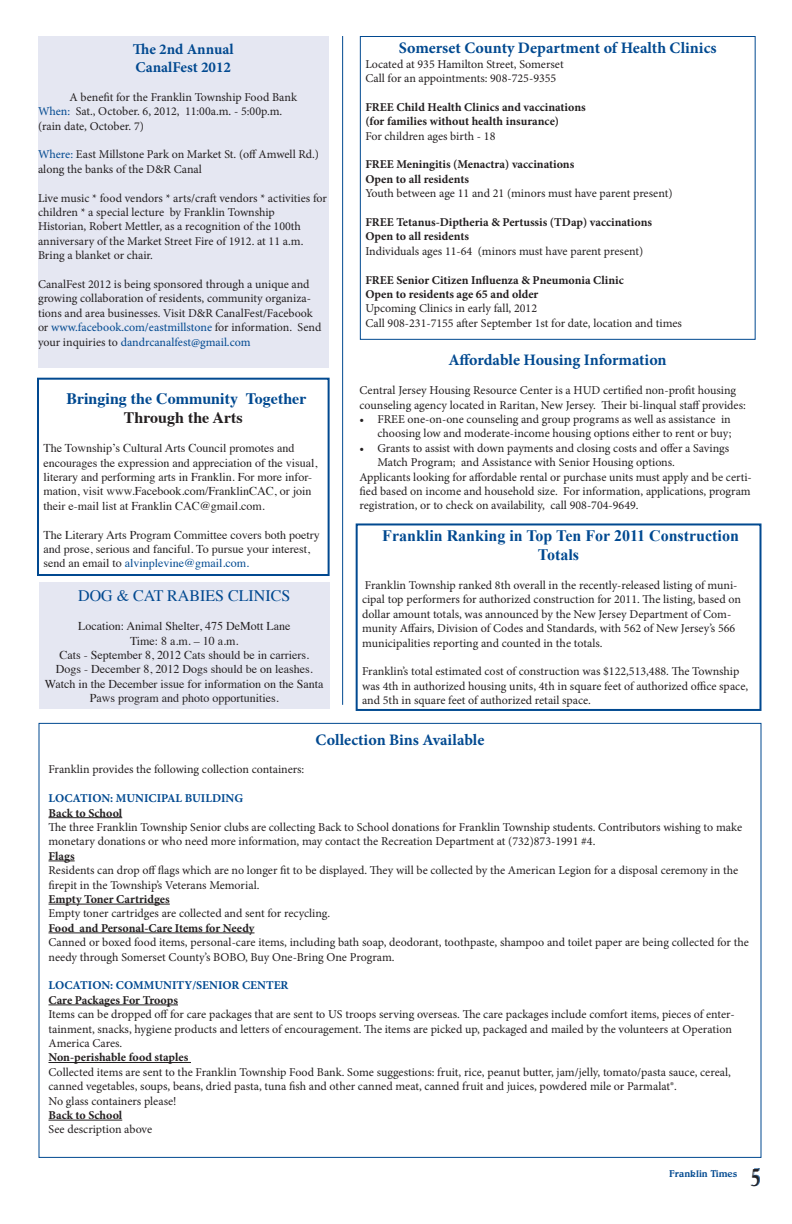
<style>
.page{position:relative;width:792px;height:1224px;background:#fff}
.page>*{position:absolute;margin:0;border:0;box-sizing:border-box;transform-origin:0 0}
.t1{font:700 25px "Goudy";color:#231f20;scale:.75 1}
.t2{font:700 16px "Minion Pro";color:#014990}
.t3{font:700 16px/19.2px "Times New Roman";color:#014990;text-align:center}
.t4{font:700 16px "Times";color:#014990}
.t5{font:16px "Times";color:#014990}
.t6{font:700 16px "Times";color:#231f20}
.t7{font:700 15px/18px "Minion Pro";color:#014990}
.t8{font:12px/14.4px "Minion Pro";color:#231f20}
.t9{font:12px/14.4px "Times";color:#231f20}
.t10{font:700 12px/14.4px "Minion Pro";color:#231f20}
.t11{font:700 12px "Minion Pro";color:#014990}
.t12{font:500 10px "Belwe";color:#014990}
.s1{color:#014990}
</style>
<div class="page">
<div style="left:752px;top:1168px;width:8px;height:18px;background:#014990;opacity:.75"></div>
<hr style="left:342px;top:36px;width:1px;height:669px;background:#014990">
<div style="left:360px;top:36px;width:396px;height:304px;border:1px solid #014990"></div>
<hr style="left:48px;top:817px;width:74px;height:1px;background:#231f20">
<svg style="left:48px;top:861px;width:27px;height:1px"></svg>
<hr style="left:48px;top:904px;width:122px;height:1px;background:#231f20">
<hr style="left:48px;top:933px;width:207px;height:1px;background:#231f20">
<hr style="left:48px;top:1005px;width:130px;height:1px;background:#231f20">
<hr style="left:48px;top:1062px;width:143px;height:1px;background:#231f20">
<hr style="left:48px;top:1120px;width:74px;height:1px;background:#231f20">
<div style="left:39px;top:582px;width:291px;height:127px;background:#e5e7f2"></div>
<div style="left:37px;top:378px;width:293px;height:198px;border:2px solid #014990"></div>
<div style="left:38px;top:36px;width:291px;height:331px;background:#e5e7f2"></div>
<div style="left:356px;top:523px;width:406px;height:188px;border:2px solid #014990"></div>
<p class="t7" style="left:133px;top:40px;width:102px">The 2nd Annual<br>CanalFest 2012</p>
<p class="t8" style="left:38px;top:90px;width:260px;text-indent:32px">A benefit for the Franklin Township Food Bank<br><span class="s1">When:</span> Sat., October. 6, 2012, 11:00a.m. - 5:00p.m. (rain date, October. 7)</p>
<p class="t8" style="left:38px;top:147px;width:283px"><span class="s1">Where:</span> East Millstone Park on Market St. (off Amwell Rd.) along the banks of the D&amp;R Canal</p>
<p class="t8" style="left:38px;top:191px;width:290px">Live music * food vendors * arts/craft vendors * activities for children * a special lecture by Franklin Township<br>Historian, Robert Mettler, as a recognition of the 100th anniversary of the Market Street Fire of 1912. at 11 a.m.<br>Bring a blanket or chair.</p>
<p class="t8" style="left:38px;top:277px;width:285px">CanalFest 2012 is being sponsored through a unique and growing collaboration of residents, community organiza&shy;tions and area businesses. Visit D&amp;R CanalFest/Facebook or <span class="s1">www.facebook.com/eastmillstone</span> for information. Send your inquiries to <span class="s1">dandrcanalfest@gmail.com</span></p>
<h2 class="t4" style="left:66px;top:384px;width:242px">Bringing the Community Together</h2>
<h2 class="t6" style="left:124px;top:403px;width:120px">Through the Arts</h2>
<p class="t9" style="left:44px;top:440px;width:275px">The Township’s Cultural Arts Council promotes and encourages the expression and appreciation of the visual, literary and performing arts in Franklin. For more infor&shy;mation, visit www.Facebook.com/FranklinCAC, or join their e-mail list at Franklin CAC@gmail.com.</p>
<p class="t9" style="left:44px;top:526px;width:278px">The Literary Arts Program Committee covers both poetry and prose, serious and fanciful. To pursue your interest, send an email to <span class="s1">alvinplevine@gmail.com.</span></p>
<h2 class="t5" style="left:78px;top:581px;width:214px">DOG &amp; CAT RABIES CLINICS</h2>
<p class="t9" style="left:45px;top:618px;width:280px;text-align:center">Location: Animal Shelter, 475 DeMott Lane<br>Time: 8 a.m. – 10 a.m.<br>Cats - September 8, 2012 Cats should be in carriers.<br>Dogs - December 8, 2012 Dogs should be on leashes.<br>Watch in the December issue for information on the Santa Paws program and photo opportunities.</p>
<h2 class="t2" style="left:399px;top:37px;width:319px">Somerset County Department of Health Clinics</h2>
<p class="t8" style="left:365px;top:57px;width:200px">Located at 935 Hamilton Street, Somerset<br>Call for an appointments: 908-725-9355</p>
<p class="t10" style="left:365px;top:100px;width:222px">FREE Child Health Clinics and vaccinations (for families without health insurance)</p>
<p class="t8" style="left:365px;top:129px;width:132px">For children ages birth - 18</p>
<p class="t10" style="left:365px;top:157px;width:210px">FREE Meningitis (Menactra) vaccinations<br>Open to all residents</p>
<p class="t8" style="left:365px;top:186px;width:309px">Youth between age 11 and 21 (minors must have parent present)</p>
<p class="t10" style="left:365px;top:215px;width:288px">FREE Tetanus-Diptheria &amp; Pertussis (TDap) vaccinations<br>Open to all residents</p>
<p class="t8" style="left:365px;top:244px;width:279px">Individuals ages 11-64 (minors must have parent present)</p>
<p class="t10" style="left:365px;top:272px;width:260px">FREE Senior Citizen Influenza &amp; Pneumonia Clinic<br>Open to residents age 65 and older</p>
<p class="t8" style="left:365px;top:301px;width:318px">Upcoming Clinics in early fall, 2012<br>Call 908-231-7155 after September 1st for date, location and times</p>
<h2 class="t2" style="left:448px;top:349px;width:220px">Affordable Housing Information</h2>
<p class="t8" style="left:360px;top:383px;width:388px">Central Jersey Housing Resource Center is a HUD certified non-profit housing counseling agency located in Raritan, New Jersey. Their bi-linqual staff provides:</p>
<p class="t8" style="left:360px;top:412px;width:373px;text-align:right">• FREE one-on-one counseling and group programs as well as assistance in choosing low and moderate-income housing options either to rent or buy;</p>
<p class="t8" style="left:360px;top:441px;width:371px">• Grants to assist with down payments and closing costs and offer a Savings</p>
<p class="t8" style="left:378px;top:455px;width:299px">Match Program; and Assistance with Senior Housing options.</p>
<p class="t8" style="left:360px;top:470px;width:394px">Applicants looking for affordable rental or purchase units must apply and be certi-</p>
<p class="t8" style="left:360px;top:484px;width:393px">fied based on income and household size. For information, applications, program</p>
<p class="t8" style="left:360px;top:498px;width:281px">registration, or to check on availability, call 908-704-9649.</p>
<h2 class="t3" style="left:382px;top:526px;width:358px">Franklin Ranking in Top Ten For 2011 Construction<br>Totals</h2>
<p class="t8" style="left:362px;top:578px;width:380px">Franklin Township ranked 8th overall in the recently-released listing of muni&shy;cipal top performers for authorized construction for 2011. The listing, based on dollar amount totals, was announced by the New Jersey Department of Com&shy;munity Affairs, Division of Codes and Standards, with 562 of New Jersey’s 566 municipalities reporting and counted in the totals.</p>
<p class="t8" style="left:362px;top:664px;width:387px">Franklin’s total estimated cost of construction was $122,513,488. The Township was 4th in authorized housing units, 4th in square feet of authorized office space, and 5th in square feet of authorized retail space.</p>
<h2 class="t2" style="left:316px;top:728px;width:170px">Collection Bins Available</h2>
<p class="t8" style="left:48px;top:762px;width:257px">Franklin provides the following collection containers:</p>
<p class="t11" style="left:48px;top:790px;width:196px">LOCATION: MUNICIPAL BUILDING</p>
<p class="t10" style="left:48px;top:805px;width:75px">Back to School</p>
<p class="t8" style="left:48px;top:820px;width:695px">The three Franklin Township Senior clubs are collecting Back to School donations for Franklin Township students. Contributors wishing to make monetary donations or who need more information, may contact the Recreation Department at (732)873-1991 #4.</p>
<p class="t10" style="left:48px;top:849px;width:28px">Flags</p>
<p class="t8" style="left:48px;top:863px;width:691px">Residents can drop off flags which are no longer fit to be displayed. They will be collected by the American Legion for a disposal ceremony in the firepit in the Township’s Veterans Memorial.</p>
<p class="t10" style="left:48px;top:892px;width:123px">Empty Toner Cartridges</p>
<p class="t8" style="left:48px;top:906px;width:283px">Empty toner cartridges are collected and sent for recycling.</p>
<p class="t10" style="left:48px;top:921px;width:208px">Food and Personal-Care Items for Needy</p>
<p class="t8" style="left:48px;top:935px;width:702px">Canned or boxed food items, personal-care items, including bath soap, deodorant, toothpaste, shampoo and toilet paper are being collected for the needy through Somerset County’s BOBO, Buy One-Bring One Program.</p>
<p class="t11" style="left:48px;top:977px;width:242px">LOCATION: COMMUNITY/SENIOR CENTER</p>
<p class="t10" style="left:48px;top:993px;width:131px">Care Packages For Troops</p>
<p class="t8" style="left:48px;top:1007px;width:688px">Items can be dropped off for care packages that are sent to US troops serving overseas. The care packages include comfort items, pieces of enter&shy;tainment, snacks, hygiene products and letters of encouragement. The items are picked up, packaged and mailed by the volunteers at Operation<br>America Cares.</p>
<p class="t10" style="left:48px;top:1050px;width:141px">Non-perishable food staples</p>
<p class="t8" style="left:48px;top:1065px;width:684px">Collected items are sent to the Franklin Township Food Bank. Some suggestions: fruit, rice, peanut butter, jam/jelly, tomato/pasta sauce, cereal, canned vegetables, soups, beans, dried pasta, tuna fish and other canned meat, canned fruit and juices, powdered mile or Parmalat®.<br>No glass containers please!</p>
<p class="t10" style="left:48px;top:1108px;width:75px">Back to School</p>
<p class="t8" style="left:48px;top:1122px;width:105px">See description above</p>
<p class="t12" style="left:669px;top:1168px;width:70px">Franklin Times</p>
<h1 class="t1" style="left:750px;top:1162px;width:15px">5</h1>
</div>
